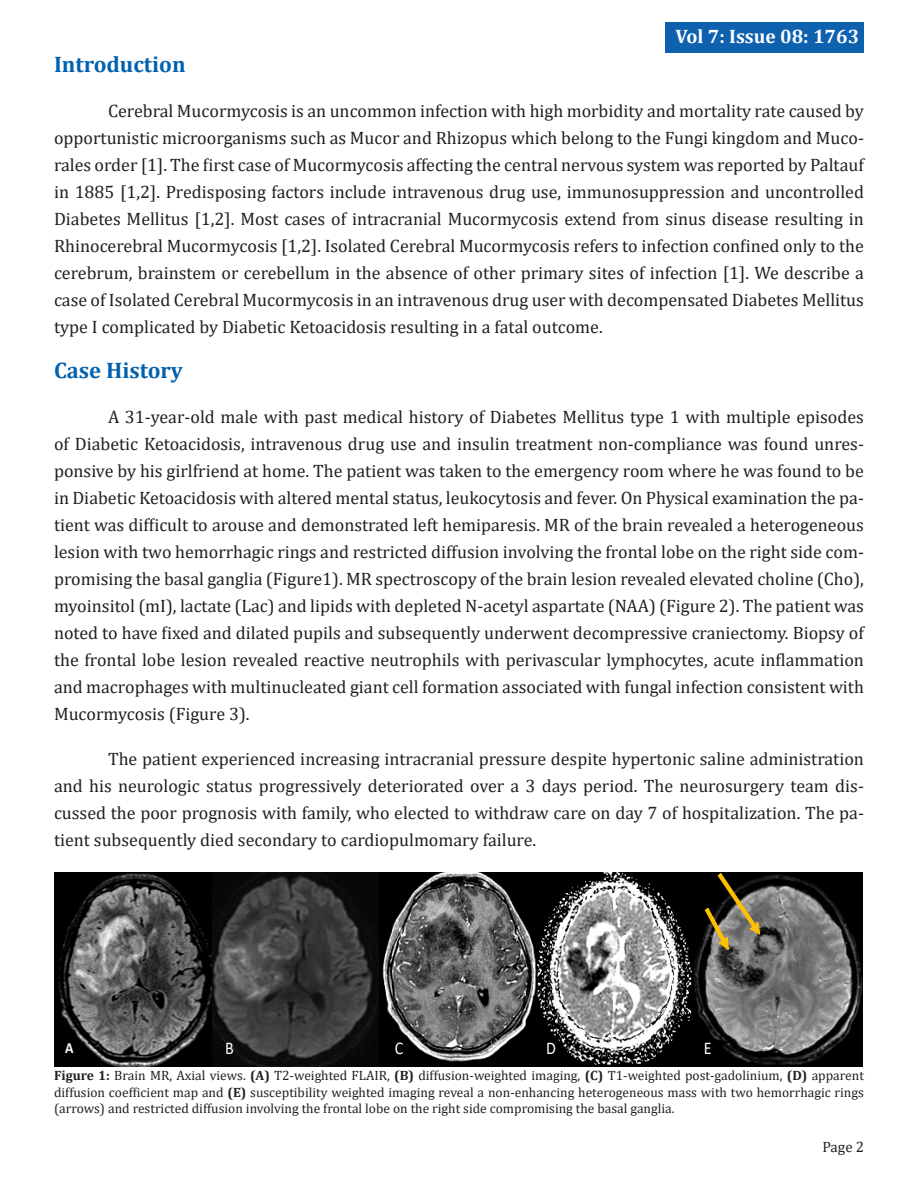
<style>
.page{position:relative;width:918px;height:1188px;background:#fff}
.page>*{position:absolute;margin:0;border:0;box-sizing:border-box;transform-origin:0 0}
.t1{font:700 22.5px "Cambria";color:#0061af}
.t2{font:700 19.5px "Cambria";color:#fff}
.t3{font:18px/27px "Cambria";color:#231f20;text-align:justify}
.t4{font:17.85px "Calibri";color:#fff;scale:.89 1}
.t5{font:700 15.6px "Calibri";color:#fff;scale:.89 1}
.t6{font:15px "Cambria";color:#231f20}
.t7{font:13.5px/16.5px "Cambria";color:#231f20;text-align:justify}
.s1{font-weight:700}
</style>
<div class="page">
<div style="left:666px;top:22px;width:198px;height:30px;background:#0d61af"></div>
<img style="left:54px;top:872px;width:808px;height:195px">
<svg style="left:705px;top:873px;width:55px;height:76px;background:#595037"></svg>
<p class="t2" style="left:676px;top:22px;width:185px">Vol 7: Issue 08: 1763</p>
<p class="t1" style="left:54px;top:48px;width:133px">Introduction</p>
<p class="t3" style="left:54px;top:97px;width:811px;text-indent:54px">Cerebral Mucormycosis is an uncommon infection with high morbidity and mortality rate caused by opportunistic microorganisms such as Mucor and Rhizopus which belong to the Fungi kingdom and Muco&shy;rales order [1]. The first case of Mucormycosis affecting the central nervous system was reported by Paltauf in 1885 [1,2]. Predisposing factors include intravenous drug use, immunosuppression and uncontrolled Diabetes Mellitus [1,2]. Most cases of intracranial Mucormycosis extend from sinus disease resulting in Rhinocerebral Mucormycosis [1,2]. Isolated Cerebral Mucormycosis refers to infection confined only to the cerebrum, brainstem or cerebellum in the absence of other primary sites of infection [1]. We describe a case of Isolated Cerebral Mucormycosis in an intravenous drug user with decompensated Diabetes Mellitus type I complicated by Diabetic Ketoacidosis resulting in a fatal outcome.</p>
<p class="t1" style="left:54px;top:354px;width:130px">Case History</p>
<p class="t3" style="left:54px;top:403px;width:812px;text-indent:54px">A 31-year-old male with past medical history of Diabetes Mellitus type 1 with multiple episodes of Diabetic Ketoacidosis, intravenous drug use and insulin treatment non-compliance was found unres&shy;ponsive by his girlfriend at home. The patient was taken to the emergency room where he was found to be in Diabetic Ketoacidosis with altered mental status, leukocytosis and fever. On Physical examination the pa&shy;tient was difficult to arouse and demonstrated left hemiparesis. MR of the brain revealed a heterogeneous lesion with two hemorrhagic rings and restricted diffusion involving the frontal lobe on the right side com&shy;promising the basal ganglia (Figure1). MR spectroscopy of the brain lesion revealed elevated choline (Cho), myoinsitol (mI), lactate (Lac) and lipids with depleted N-acetyl aspartate (NAA) (Figure 2). The patient was noted to have fixed and dilated pupils and subsequently underwent decompressive craniectomy. Biopsy of the frontal lobe lesion revealed reactive neutrophils with perivascular lymphocytes, acute inflammation and macrophages with multinucleated giant cell formation associated with fungal infection consistent with Mucormycosis (Figure 3).</p>
<p class="t3" style="left:54px;top:745px;width:811px;text-indent:54px">The patient experienced increasing intracranial pressure despite hypertonic saline administration and his neurologic status progressively deteriorated over a 3 days period. The neurosurgery team dis&shy;cussed the poor prognosis with family, who elected to withdraw care on day 7 of hospitalization. The pa&shy;tient subsequently died secondary to cardiopulmomary failure.</p>
<p class="t5" style="left:65px;top:1037px;width:11px">A</p>
<p class="t4" style="left:225px;top:1036px;width:11px">B</p>
<p class="t4" style="left:395px;top:1036px;width:11px">C</p>
<p class="t4" style="left:546px;top:1036px;width:13px">D</p>
<p class="t4" style="left:704px;top:1036px;width:10px">E</p>
<p class="t7" style="left:54px;top:1067px;width:811px"><span class="s1">Figure 1:</span> Brain MR, Axial views. <span class="s1">(A)</span> T2-weighted FLAIR, <span class="s1">(B)</span> diffusion-weighted imaging, <span class="s1">(C)</span> T1-weighted post-gadolinium, <span class="s1">(D)</span> apparent diffusion coefficient map and <span class="s1">(E)</span> susceptibility weighted imaging reveal a non-enhancing heterogeneous mass with two hemorrhagic rings (arrows) and restricted diffusion involving the frontal lobe on the right side compromising the basal ganglia.</p>
<p class="t6" style="left:822px;top:1138px;width:43px">Page 2</p>
</div>
